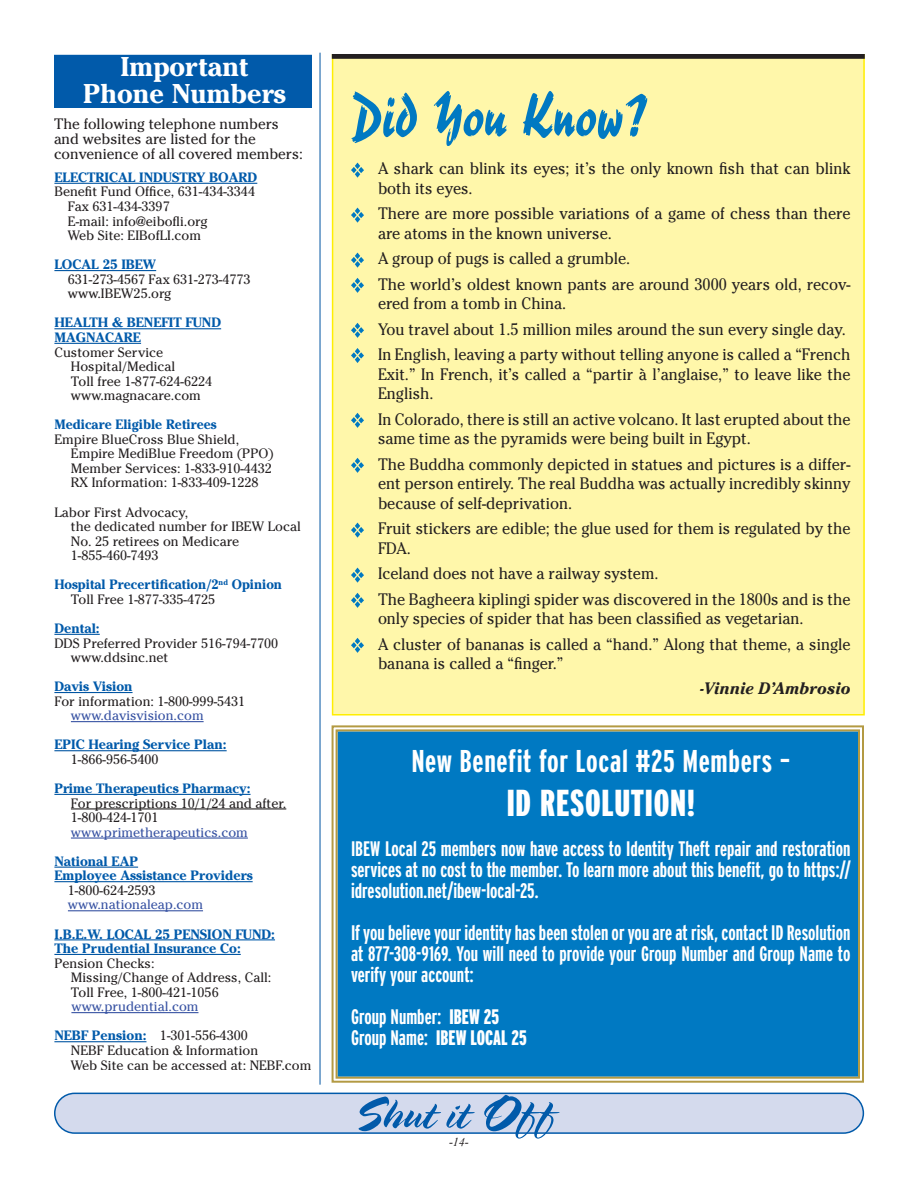
<style>
.page{position:relative;width:918px;height:1188px;background:#fff}
.page>*{position:absolute;margin:0;border:0;box-sizing:border-box;transform-origin:0 0}
.t1{font:57.15px "Reporter Two";letter-spacing:.01em;color:#0079c2}
.t2{font:900 37.5px "Interstate Compressed";letter-spacing:.02em;color:#fff;scale:1.05 1}
.t3{font:700 31.5px "Interstate Compressed";letter-spacing:.015em;color:#fff;scale:1.05 1}
.t4{font:700 27px/27px "Cheltenham";color:#fff;text-align:center}
.t5{font:700 21px/21px "Interstate Compressed";color:#fff;text-align:justify}
.t6{font:16.5px/19.8px "Cheltenham";color:#231f20;scale:.94 1}
.t7{font:italic 700 16.5px "Cheltenham";letter-spacing:-.01em;color:#231f20}
.t8{font:15px/15px "Cheltenham";color:#231f20}
.t9{font:13.5px/14.5px "Cheltenham";color:#231f20}
.t10{font:700 13.5px/14.5px "Cheltenham";color:#015aaa}
.t11{font:13.5px/29.1px "Cheltenham";color:#3853a3}
.t12{font:italic 12px "Times New Roman";color:#231f20}
.s1{font-weight:400;color:#231f20}
.s2{font-weight:700;color:#015aaa}
.s3{color:#231f20}
.s4{font-weight:900}
</style>
<div class="page">
<div style="left:55px;top:1093px;width:808px;height:40px;background:#d4daed;border-radius:20px"></div>
<div style="left:54px;top:1093px;width:810px;height:41px;border:2px solid #015aaa;border-radius:20px"></div>
<svg style="left:359px;top:1095px;width:201px;height:44px"></svg>
<hr style="left:320px;top:53px;width:1px;height:1032px;background:#0155a2">
<div style="left:332px;top:54px;width:533px;height:662px;background:#fff7aa;border:2px solid #ffee01"></div>
<div style="left:332px;top:54px;width:533px;height:5px;background:#231f20"></div>
<div style="left:54px;top:55px;width:258px;height:53px;background:#015aaa"></div>
<hr style="left:54px;top:183px;width:203px;height:1px;background:#0155a2">
<hr style="left:54px;top:270px;width:102px;height:1px;background:#0155a2">
<hr style="left:54px;top:328px;width:167px;height:1px;background:#0155a2">
<hr style="left:54px;top:343px;width:87px;height:1px;background:#0155a2">
<hr style="left:54px;top:634px;width:46px;height:1px;background:#0155a2">
<hr style="left:54px;top:692px;width:79px;height:1px;background:#0155a2">
<hr style="left:71px;top:721px;width:133px;height:1px;background:#3853a3">
<hr style="left:54px;top:750px;width:173px;height:1px;background:#0155a2">
<hr style="left:54px;top:794px;width:197px;height:1px;background:#0155a2">
<hr style="left:71px;top:808px;width:215px;height:1px;background:#231f20">
<hr style="left:71px;top:837px;width:177px;height:2px;background:#3853a3">
<hr style="left:54px;top:867px;width:84px;height:1px;background:#0155a2">
<hr style="left:54px;top:881px;width:199px;height:1px;background:#0155a2">
<hr style="left:68px;top:910px;width:135px;height:1px;background:#3853a3">
<hr style="left:54px;top:939px;width:221px;height:1px;background:#015aaa">
<hr style="left:54px;top:954px;width:187px;height:1px;background:#0155a2">
<hr style="left:71px;top:1012px;width:127px;height:1px;background:#3853a3">
<hr style="left:54px;top:1041px;width:92px;height:1px;background:#0155a2">
<svg style="left:351px;top:163px;width:13px;height:15px"></svg>
<svg style="left:351px;top:208px;width:13px;height:15px"></svg>
<svg style="left:351px;top:253px;width:13px;height:15px"></svg>
<svg style="left:351px;top:278px;width:13px;height:15px"></svg>
<svg style="left:351px;top:323px;width:13px;height:15px"></svg>
<svg style="left:351px;top:348px;width:13px;height:15px"></svg>
<svg style="left:351px;top:413px;width:13px;height:15px"></svg>
<svg style="left:351px;top:458px;width:13px;height:15px"></svg>
<svg style="left:351px;top:523px;width:13px;height:15px"></svg>
<svg style="left:351px;top:568px;width:13px;height:15px"></svg>
<svg style="left:351px;top:593px;width:13px;height:15px"></svg>
<svg style="left:351px;top:638px;width:13px;height:15px"></svg>
<div style="left:331px;top:725px;width:533px;height:358px;background:#0079c2"></div>
<div style="left:336px;top:729px;width:524px;height:350px;border:2px solid #b39a43"></div>
<h3 class="t4" style="left:83px;top:53px;width:204px">Important<br>Phone Numbers</h3>
<p class="t8" style="left:54px;top:117px;width:250px">The following telephone numbers and websites are listed for the convenience of all covered members:</p>
<p class="t10" style="left:54px;top:170px;width:204px">ELECTRICAL INDUSTRY BOARD</p>
<p class="t9" style="left:68px;top:185px;width:189px;text-indent:-14px">Benefit Fund Office, 631-434-3344<br>Fax 631-434-3397<br>E-mail: info@eibofli.org<br>Web Site: EIBofLI.com</p>
<p class="t10" style="left:54px;top:257px;width:103px">LOCAL 25 IBEW</p>
<p class="t9" style="left:68px;top:272px;width:184px">631-273-4567 Fax 631-273-4773 www.IBEW25.org</p>
<p class="t10" style="left:54px;top:315px;width:168px">HEALTH &amp; BENEFIT FUND<br>MAGNACARE</p>
<p class="t9" style="left:71px;top:345px;width:143px;text-indent:-16px">Customer Service<br>Hospital/Medical<br>Toll free 1-877-624-6224 www.magnacare.com</p>
<p class="t10" style="left:54px;top:417px;width:164px">Medicare Eligible Retirees</p>
<p class="t9" style="left:71px;top:432px;width:204px;text-indent:-16px">Empire BlueCross Blue Shield,<br>Empire MediBlue Freedom (PPO)<br>Member Services: 1-833-910-4432<br>RX Information: 1-833-409-1228</p>
<p class="t9" style="left:71px;top:505px;width:232px;text-indent:-16px">Labor First Advocacy,<br>the dedicated number for IBEW Local<br>No. 25 retirees on Medicare<br>1-855-460-7493</p>
<p class="t10" style="left:71px;top:577px;width:213px;text-indent:-16px">Hospital Precertification/2<sup>nd</sup> Opinion<br><span class="s1">Toll Free 1-877-335-4725</span></p>
<p class="t10" style="left:54px;top:621px;width:47px">Dental:</p>
<p class="t9" style="left:71px;top:636px;width:209px;text-indent:-16px">DDS Preferred Provider 516-794-7700 www.ddsinc.net</p>
<p class="t10" style="left:54px;top:679px;width:80px">Davis Vision</p>
<p class="t9" style="left:54px;top:694px;width:192px">For information: 1-800-999-5431</p>
<p class="t11" style="left:71px;top:701px;width:134px">www.davisvision.com</p>
<p class="t10" style="left:54px;top:737px;width:174px">EPIC Hearing Service Plan:</p>
<p class="t9" style="left:71px;top:752px;width:89px">1-866-956-5400</p>
<p class="t10" style="left:54px;top:781px;width:198px">Prime Therapeutics Pharmacy:</p>
<p class="t9" style="left:71px;top:796px;width:217px">For prescriptions 10/1/24 and after.<br>1-800-424-1701</p>
<p class="t11" style="left:71px;top:818px;width:178px">www.primetherapeutics.com</p>
<p class="t10" style="left:54px;top:854px;width:200px">National EAP<br>Employee Assistance Providers</p>
<p class="t9" style="left:68px;top:883px;width:89px">1-800-624-2593</p>
<p class="t11" style="left:68px;top:890px;width:137px">www.nationaleap.com</p>
<p class="t10" style="left:54px;top:926px;width:222px">I.B.E.W. LOCAL 25 PENSION FUND:<br>The Prudential Insurance Co:</p>
<p class="t9" style="left:71px;top:956px;width:202px;text-indent:-16px">Pension Checks:<br>Missing/Change of Address, Call:<br>Toll Free, 1-800-421-1056</p>
<p class="t11" style="left:54px;top:992px;width:195px;text-indent:17px">www.prudential.com<br><span class="s2">NEBF Pension:</span> <span class="s3">1-301-556-4300</span></p>
<p class="t9" style="left:71px;top:1043px;width:242px">NEBF Education &amp; Information<br>Web Site can be accessed at: NEBF.com</p>
<h1 class="t1" style="left:350px;top:80px;width:297px">Did You Know?</h1>
<p class="t6" style="left:378px;top:159px;width:504px">A shark can blink its eyes; it’s the only known fish that can blink both its eyes.</p>
<p class="t6" style="left:378px;top:204px;width:504px">There are more possible variations of a game of chess than there are atoms in the known universe.</p>
<p class="t6" style="left:378px;top:246px;width:504px;line-height:25.2px">A group of pugs is called a grumble.<br>The world’s oldest known pants are around 3000 years old, recov-</p>
<p class="t6" style="left:378px;top:291px;width:504px;line-height:25.2px">ered from a tomb in China.<br>You travel about 1.5 million miles around the sun every single day.<br>In English, leaving a party without telling anyone is called a “French</p>
<p class="t6" style="left:378px;top:364px;width:504px">Exit.” In French, it’s called a “partir à l’anglaise,” to leave like the<br>English.</p>
<p class="t6" style="left:378px;top:409px;width:504px">In Colorado, there is still an active volcano. It last erupted about the same time as the pyramids were being built in Egypt.</p>
<p class="t6" style="left:378px;top:454px;width:504px;text-align:justify">The Buddha commonly depicted in statues and pictures is a differ&shy;ent person entirely. The real Buddha was actually incredibly skinny because of self-deprivation.</p>
<p class="t6" style="left:378px;top:519px;width:504px">Fruit stickers are edible; the glue used for them is regulated by the<br>FDA.</p>
<p class="t6" style="left:378px;top:561px;width:504px;line-height:25.2px">Iceland does not have a railway system.<br>The Bagheera kiplingi spider was discovered in the 1800s and is the</p>
<p class="t6" style="left:378px;top:606px;width:504px;line-height:25.2px">only species of spider that has been classified as vegetarian.<br>A cluster of bananas is called a “hand.” Along that theme, a single</p>
<p class="t6" style="left:378px;top:654px;width:199px">banana is called a “finger.”</p>
<p class="t7" style="left:700px;top:679px;width:152px">-Vinnie D’Ambrosio</p>
<h3 class="t3" style="left:411px;top:744px;width:362px">New Benefit for Local #25 Members –</h3>
<h2 class="t2" style="left:507px;top:782px;width:181px">ID RESOLUTION!</h2>
<p class="t5" style="left:351px;top:838px;width:501px">IBEW Local 25 members now have access to Identity Theft repair and restoration services at no cost to the member. To learn more about this benefit, go to https:// idresolution.net/ibew-local-25.</p>
<p class="t5" style="left:351px;top:922px;width:501px">If you believe your identity has been stolen or you are at risk, contact ID Resolution at 877-308-9169. You will need to provide your Group Number and Group Name to verify your account:</p>
<p class="t5" style="left:351px;top:1006px;width:177px">Group Number: <span class="s4">IBEW 25<br></span>Group Name: <span class="s4">IBEW LOCAL 25</span></p>
<p class="t12" style="left:449px;top:1134px;width:21px">-14-</p>
</div>
